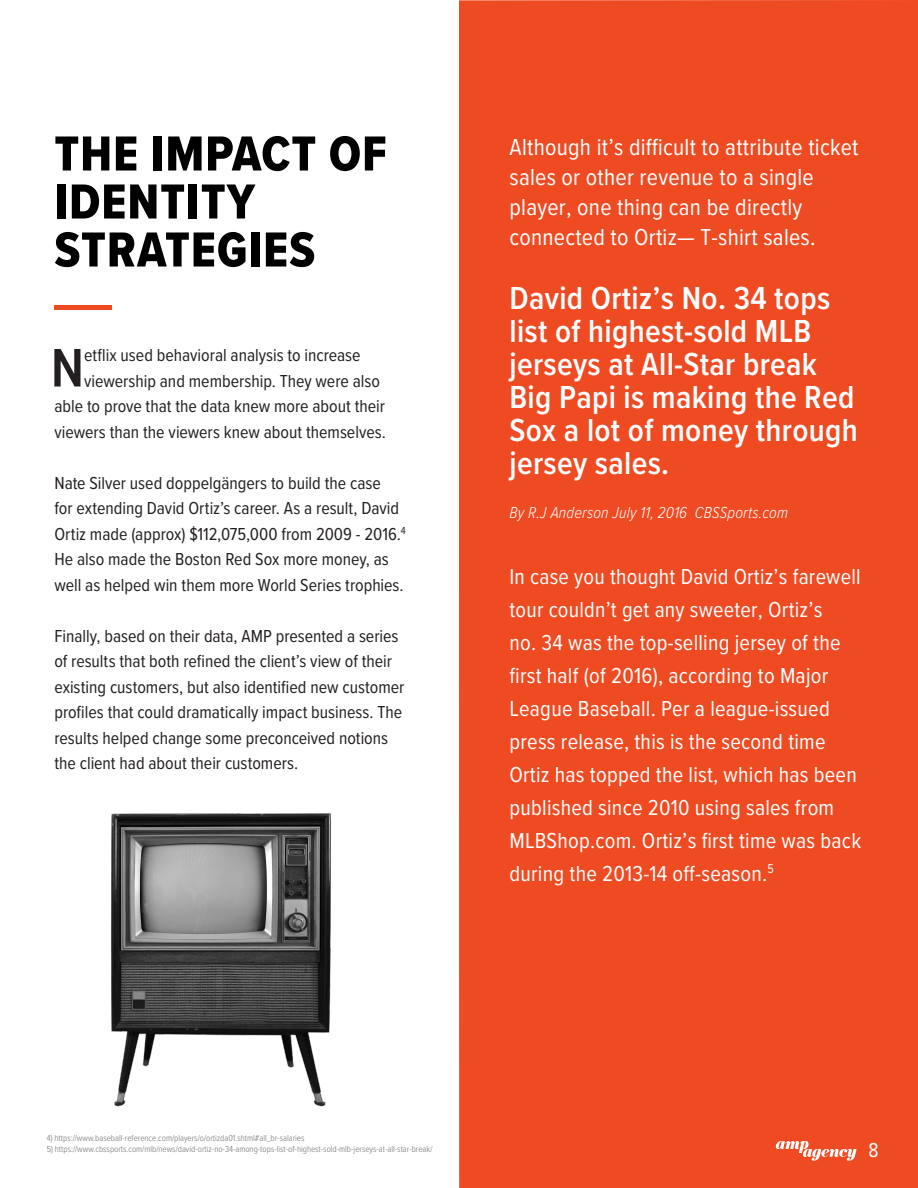
<style>
.page{position:relative;width:918px;height:1188px;background:#fff}
.page>*{position:absolute;margin:0;border:0;box-sizing:border-box;transform-origin:0 0}
.t1{font:600 56.25px "Proxima Nova Cond";color:#231f20}
.t2{font:51px/48px "Proxima Nova Cond Extrabld";letter-spacing:.02em;color:#000}
.t3{font:600 33px/33px "Proxima Nova Cond";letter-spacing:.01em;color:#fff}
.t4{font:24px/30.2px "Proxima Nova Cond";letter-spacing:.01em;color:#fff}
.t5{font:22.5px/33px "Proxima Nova Cond";letter-spacing:.01em;color:#fff}
.t6{font:21px "Proxima Nova Cond";color:#fff}
.t7{font:18px/25.5px "Proxima Nova Cond";color:#231f20}
.t8{font:italic 300 16.5px "Proxima Nova Cond";letter-spacing:.01em;color:#fff}
.t9{font:300 9px "Proxima Nova Cond";color:#6c6d70}
</style>
<div class="page">
<div style="left:459px;top:0;width:459px;height:37px;background:#ef4b23"></div>
<div style="left:459px;top:31px;width:459px;height:37px;background:#ef4b23"></div>
<div style="left:459px;top:61px;width:459px;height:37px;background:#ef4b23"></div>
<div style="left:459px;top:92px;width:459px;height:37px;background:#ef4b23"></div>
<div style="left:459px;top:123px;width:459px;height:37px;background:#ef4b23"></div>
<div style="left:459px;top:153px;width:459px;height:37px;background:#ef4b23"></div>
<div style="left:459px;top:184px;width:459px;height:37px;background:#ef4b23"></div>
<div style="left:459px;top:215px;width:459px;height:37px;background:#ef4b23"></div>
<div style="left:459px;top:246px;width:459px;height:36px;background:#ef4b23"></div>
<div style="left:459px;top:276px;width:459px;height:37px;background:#ef4b23"></div>
<div style="left:459px;top:307px;width:459px;height:37px;background:#ef4b23"></div>
<div style="left:459px;top:338px;width:459px;height:36px;background:#ef4b23"></div>
<div style="left:459px;top:368px;width:459px;height:37px;background:#ef4b23"></div>
<div style="left:459px;top:399px;width:459px;height:37px;background:#ef4b23"></div>
<div style="left:459px;top:430px;width:459px;height:37px;background:#ef4b23"></div>
<div style="left:459px;top:460px;width:459px;height:37px;background:#ef4b23"></div>
<div style="left:459px;top:491px;width:459px;height:37px;background:#ef4b23"></div>
<div style="left:459px;top:522px;width:459px;height:37px;background:#ef4b23"></div>
<div style="left:459px;top:552px;width:459px;height:37px;background:#ef4b23"></div>
<div style="left:459px;top:583px;width:459px;height:37px;background:#ef4b23"></div>
<div style="left:459px;top:614px;width:459px;height:37px;background:#ef4b23"></div>
<div style="left:459px;top:645px;width:459px;height:36px;background:#ef4b23"></div>
<div style="left:459px;top:675px;width:459px;height:37px;background:#ef4b23"></div>
<div style="left:459px;top:706px;width:459px;height:37px;background:#ef4b23"></div>
<div style="left:459px;top:737px;width:459px;height:36px;background:#ef4b23"></div>
<div style="left:459px;top:767px;width:459px;height:37px;background:#ef4b23"></div>
<div style="left:459px;top:798px;width:459px;height:37px;background:#ef4b23"></div>
<div style="left:459px;top:829px;width:459px;height:37px;background:#ef4b23"></div>
<div style="left:459px;top:836px;width:459px;height:37px;background:#ef4b23"></div>
<div style="left:460px;top:867px;width:458px;height:37px;background:#ef4b23"></div>
<div style="left:460px;top:898px;width:458px;height:37px;background:#ef4b23"></div>
<div style="left:460px;top:928px;width:458px;height:37px;background:#ef4b23"></div>
<div style="left:460px;top:959px;width:458px;height:37px;background:#ef4b23"></div>
<div style="left:460px;top:990px;width:458px;height:37px;background:#ef4b23"></div>
<div style="left:460px;top:1020px;width:458px;height:37px;background:#ef4b23"></div>
<div style="left:460px;top:1051px;width:458px;height:37px;background:#ef4b23"></div>
<div style="left:460px;top:1082px;width:458px;height:37px;background:#ef4b23"></div>
<div style="left:460px;top:1113px;width:458px;height:36px;background:#ef4b23"></div>
<div style="left:460px;top:1143px;width:458px;height:37px;background:#ef4b23"></div>
<div style="left:460px;top:1174px;width:458px;height:14px;background:#ef4b23"></div>
<svg style="left:776px;top:1141px;width:81px;height:20px"></svg>
<hr style="left:54px;top:305px;width:58px;height:4px;background:#ef4b23">
<img style="left:111px;top:813px;width:220px;height:294px">
<p class="t2" style="left:54px;top:129px;width:334px">THE IMPACT OF<br>IDENTITY</p>
<p class="t2" style="left:54px;top:225px;width:262px">STRATEGIES</p>
<p class="t1" style="left:51px;top:326px;width:35px">N</p>
<p class="t7" style="left:84px;top:342px;width:278px">etflix used behavioral analysis to increase</p>
<p class="t7" style="left:84px;top:367px;width:297px">viewership and membership. They were also</p>
<p class="t7" style="left:54px;top:393px;width:332px">able to prove that the data knew more about their</p>
<p class="t7" style="left:54px;top:418px;width:333px">viewers than the viewers knew about themselves.</p>
<p class="t7" style="left:54px;top:469px;width:353px">Nate Silver used doppelgängers to build the case<br>for extending David Ortiz’s career. As a result, David<br>Ortiz made (approx) $112,075,000 from 2009 - 2016.<sup>4</sup></p>
<p class="t7" style="left:54px;top:546px;width:351px">He also made the Boston Red Sox more money, as well as helped win them more World Series trophies.</p>
<p class="t7" style="left:54px;top:622px;width:352px">Finally, based on their data, AMP presented a series of results that both refined the client’s view of their existing customers, but also identified new customer profiles that could dramatically impact business. The results helped change some preconceived notions the client had about their customers.</p>
<p class="t4" style="left:510px;top:131px;width:351px">Although it’s difficult to attribute ticket sales or other revenue to a single player, one thing can be directly connected to Ortiz— T-shirt sales.</p>
<p class="t3" style="left:510px;top:280px;width:350px">David Ortiz’s No. 34 tops list of highest-sold MLB jerseys at All-Star break<br>Big Papi is making the Red<br>Sox a lot of money through jersey sales.</p>
<p class="t8" style="left:510px;top:500px;width:280px">By R.J Anderson July 11, 2016 CBSSports.com</p>
<p class="t5" style="left:510px;top:559px;width:353px">In case you thought David Ortiz’s farewell tour couldn’t get any sweeter, Ortiz’s<br>no. 34 was the top-selling jersey of the first half (of 2016), according to Major League Baseball. Per a league-issued press release, this is the second time Ortiz has topped the list, which has been published since 2010 using sales from MLBShop.com. Ortiz’s first time was back during the 2013-14 off-season.<sup>5</sup></p>
<p class="t9" style="left:47px;top:1131px;width:259px">4) https://www.baseball-reference.com/players/o/ortizda01.shtml#all_br-salaries</p>
<p class="t9" style="left:47px;top:1142px;width:387px">5) https://www.cbssports.com/mlb/news/david-ortiz-no-34-among-tops-list-of-highest-sold-mlb-jerseys-at-all-star-break/</p>
<p class="t6" style="left:868px;top:1135px;width:12px">8</p>
</div>
